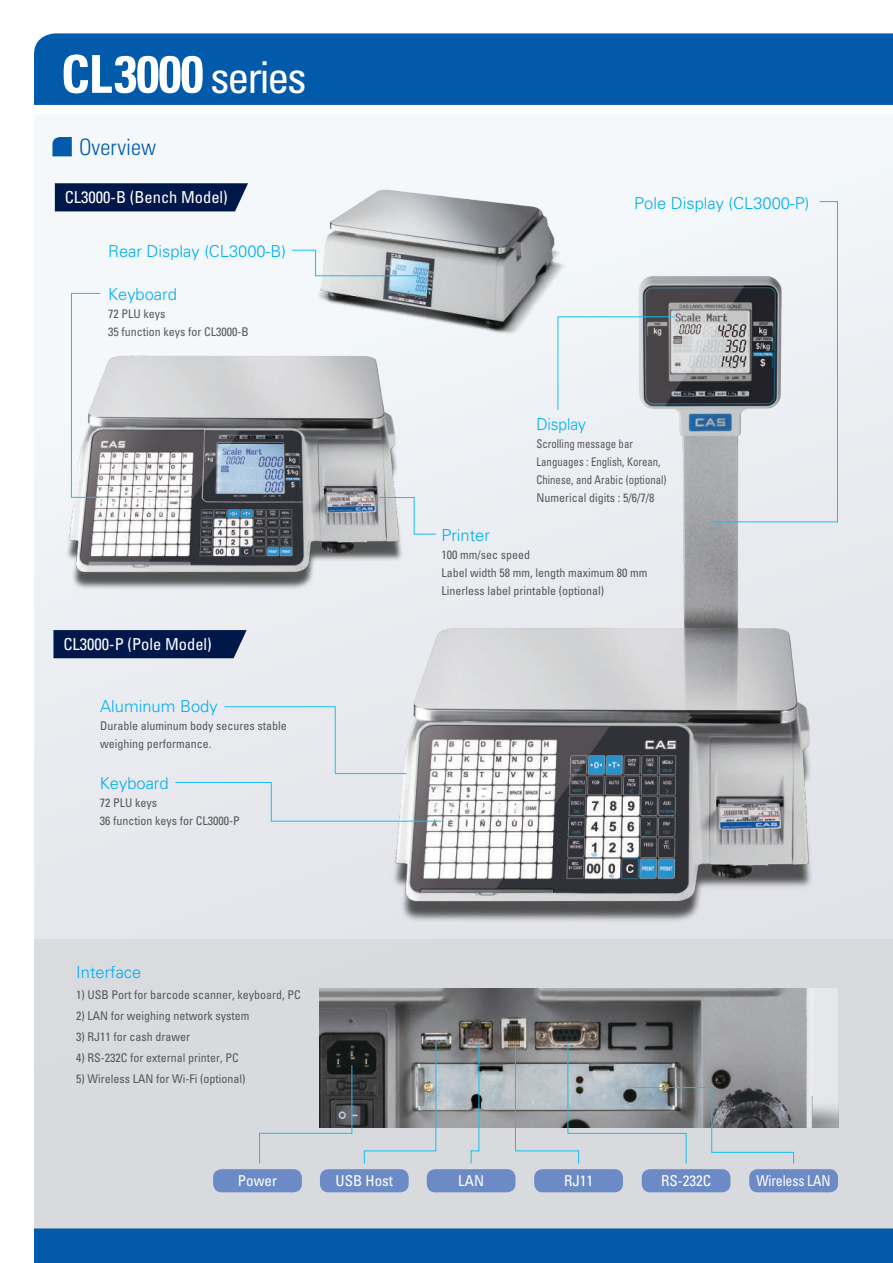
<style>
.page{position:relative;width:893px;height:1263px;background:#fff}
.page>*{position:absolute;margin:0;border:0;box-sizing:border-box;transform-origin:0 0}
.t1{font:700 condensed 52.2px "Univers";letter-spacing:-.02em;color:#fff}
.t2{font:300 condensed 22.5px "Univers LT Std";color:#015aaa}
.t3{font:300 16.5px "Univers LT Std";color:#00aeef}
.t4{font:condensed 16.5px "Univers LT Std";color:#fff}
.t5{font:300 16.5px "Univers LT Std";color:#00aeef;scale:.95 1}
.t6{font:condensed 15px "Univers LT Std";color:#fff}
.t7{font:condensed 15px "Univers LT Std";color:#fff;scale:.92 1}
.t8{font:condensed 12px/18px "Univers LT Std";color:#57585a}
.t9{font:condensed 12px/18px "Univers LT Std";color:#57585a;scale:.9 1}
.s1{font-family:"Univers LT Std";font-weight:400;font-size:43.95px}
</style>
<div class="page">
<div style="left:34px;top:1229px;width:859px;height:34px;background:#015aaa"></div>
<div style="left:34px;top:115px;width:859px;height:1114px;background:#ebedf1"></div>
<div style="left:34px;top:940px;width:859px;height:289px;background:#d9dade"></div>
<div style="left:34px;top:33px;width:859px;height:72px;background:#015aaa"></div>
<img style="left:367px;top:250px;width:474px;height:690px">
<img style="left:39px;top:288px;width:397px;height:331px">
<img style="left:304px;top:169px;width:275px;height:184px">
<svg style="left:52px;top:137px;width:20px;height:19px"></svg>
<img style="left:320px;top:988px;width:518px;height:139px">
<svg style="left:55px;top:183px;width:193px;height:28px;background:#0a2051"></svg>
<div style="left:320px;top:1169px;width:89px;height:23px;background:#6c8bc6;border-radius:9px"></div>
<div style="left:213px;top:1169px;width:89px;height:23px;background:#6c8bc6;border-radius:9px"></div>
<div style="left:427px;top:1169px;width:88px;height:23px;background:#6c8bc6;border-radius:9px"></div>
<div style="left:749px;top:1169px;width:89px;height:23px;background:#6c8bc6;border-radius:9px"></div>
<div style="left:534px;top:1169px;width:89px;height:23px;background:#6c8bc6;border-radius:9px"></div>
<div style="left:642px;top:1169px;width:88px;height:23px;background:#6c8bc6;border-radius:9px"></div>
<svg style="left:364px;top:1042px;width:73px;height:122px"></svg>
<svg style="left:259px;top:1064px;width:94px;height:100px"></svg>
<svg style="left:470px;top:1042px;width:10px;height:122px"></svg>
<svg style="left:515px;top:1042px;width:279px;height:122px"></svg>
<svg style="left:224px;top:706px;width:183px;height:68px"></svg>
<svg style="left:175px;top:782px;width:267px;height:40px"></svg>
<svg style="left:379px;top:497px;width:57px;height:38px"></svg>
<div style="left:71px;top:293px;width:30px;height:205px;border:1px solid #15c0f2"></div>
<svg style="left:291px;top:250px;width:129px;height:26px"></svg>
<svg style="left:557px;top:316px;width:118px;height:94px"></svg>
<svg style="left:710px;top:201px;width:128px;height:321px"></svg>
<svg style="left:53px;top:630px;width:194px;height:28px;background:#091f50"></svg>
<h1 class="t1" style="left:61px;top:42px;width:247px">CL3000 <span class="s1">series</span></h1>
<h2 class="t2" style="left:79px;top:133px;width:79px">Overview</h2>
<h3 class="t4" style="left:65px;top:187px;width:165px">CL3000-B (Bench Model)</h3>
<h3 class="t3" style="left:108px;top:241px;width:179px">Rear Display (CL3000-B)</h3>
<h3 class="t3" style="left:108px;top:284px;width:70px">Keyboard</h3>
<p class="t8" style="left:108px;top:304px;width:142px">72 PLU keys<br>35 function keys for CL3000-B</p>
<h3 class="t4" style="left:63px;top:634px;width:150px">CL3000-P (Pole Model)</h3>
<h3 class="t3" style="left:100px;top:697px;width:119px">Aluminum Body</h3>
<p class="t8" style="left:100px;top:717px;width:188px">Durable aluminum body secures stable weighing performance.</p>
<h3 class="t3" style="left:100px;top:773px;width:70px">Keyboard</h3>
<p class="t8" style="left:100px;top:793px;width:141px">72 PLU keys<br>36 function keys for CL3000-P</p>
<h3 class="t3" style="left:76px;top:962px;width:67px">Interface</h3>
<p class="t8" style="left:76px;top:986px;width:226px">1) USB Port for barcode scanner, keyboard, PC</p>
<p class="t8" style="left:76px;top:1007px;width:175px">2) LAN for weighing network system</p>
<p class="t8" style="left:76px;top:1028px;width:115px">3) RJ11 for cash drawer</p>
<p class="t8" style="left:76px;top:1049px;width:164px">4) RS-232C for external printer, PC</p>
<p class="t8" style="left:76px;top:1070px;width:171px">5) Wireless LAN for Wi-Fi (optional)</p>
<h3 class="t3" style="left:634px;top:193px;width:177px">Pole Display (CL3000-P)</h3>
<h3 class="t5" style="left:536px;top:414px;width:54px">Display</h3>
<p class="t9" style="left:536px;top:435px;width:146px">Scrolling message bar<br>Languages : English, Korean,<br>Chinese, and Arabic (optional)<br>Numerical digits : 5/6/7/8</p>
<h3 class="t3" style="left:441px;top:525px;width:50px">Printer</h3>
<p class="t8" style="left:441px;top:545px;width:207px">100 mm/sec speed<br>Label width 58 mm, length maximum 80 mm<br>Linerless label printable (optional)</p>
<p class="t6" style="left:238px;top:1171px;width:41px">Power</p>
<p class="t6" style="left:336px;top:1171px;width:59px">USB Host</p>
<p class="t6" style="left:458px;top:1171px;width:27px">LAN</p>
<p class="t6" style="left:564px;top:1171px;width:31px">RJ11</p>
<p class="t6" style="left:661px;top:1171px;width:51px">RS-232C</p>
<p class="t7" style="left:756px;top:1171px;width:82px">Wireless LAN</p>
</div>
